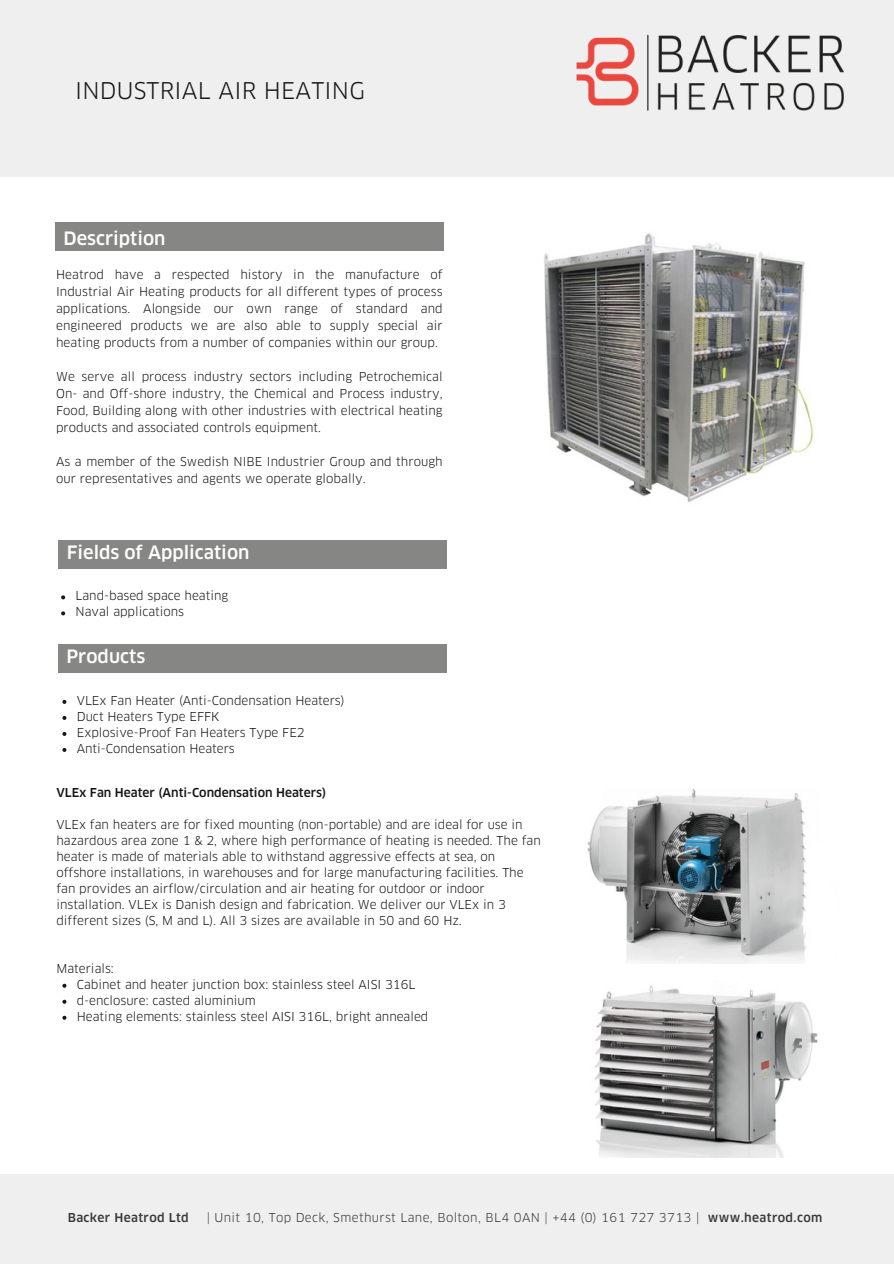
<style>
.page{position:relative;width:894px;height:1264px;background:#fff}
.page>*{position:absolute;margin:0;border:0;box-sizing:border-box;transform-origin:0 0}
.t1{font:22.5px "Clan Pro";letter-spacing:.01em;color:#171615}
.t2{font:500 18px "Clan Pro";color:#fff}
.t3{font:12px/17px "Clan Pro";color:#171615;text-align:justify}
.t4{font:12px "Clan Pro";letter-spacing:.03em;color:#383837}
.t5{font:500 12px "Clan Pro";color:#171615}
.t6{font:500 12px "Clan Pro";letter-spacing:.03em;color:#383837}
</style>
<div class="page">
<img style="left:544px;top:233px;width:269px;height:269px">
<div style="left:0;top:0;width:893px;height:176px;background:#efefef"></div>
<div style="left:55px;top:222px;width:388px;height:29px;background:#868685"></div>
<img style="left:576px;top:34px;width:268px;height:77px">
<div style="left:0;top:1174px;width:893px;height:89px;background:#efefef"></div>
<div style="left:58px;top:539px;width:388px;height:29px;background:#868685"></div>
<div style="left:58px;top:643px;width:388px;height:29px;background:#868685"></div>
<img style="left:587px;top:789px;width:220px;height:174px">
<img style="left:594px;top:985px;width:224px;height:172px">
<svg style="left:61px;top:595px;width:4px;height:4px"></svg>
<svg style="left:61px;top:611px;width:4px;height:4px"></svg>
<svg style="left:62px;top:700px;width:4px;height:4px"></svg>
<svg style="left:62px;top:716px;width:4px;height:4px"></svg>
<svg style="left:62px;top:732px;width:4px;height:4px"></svg>
<svg style="left:62px;top:748px;width:4px;height:4px"></svg>
<svg style="left:62px;top:983px;width:4px;height:4px"></svg>
<svg style="left:62px;top:999px;width:4px;height:4px"></svg>
<svg style="left:62px;top:1015px;width:4px;height:4px"></svg>
<p class="t1" style="left:75px;top:77px;width:291px">INDUSTRIAL AIR HEATING</p>
<p class="t2" style="left:63px;top:227px;width:103px">Description</p>
<h2 class="t3" style="left:56px;top:267px;width:388px">Heatrod have a respected history in the manufacture of Industrial Air Heating products for all different types of process applications. Alongside our own range of standard and engineered products we are also able to supply special air heating products from a number of companies within our group.</h2>
<p class="t3" style="left:56px;top:368px;width:388px">We serve all process industry sectors including Petrochemical On- and Off-shore industry, the Chemical and Process industry, Food, Building along with other industries with electrical heating products and associated controls equipment.</p>
<p class="t3" style="left:56px;top:453px;width:388px">As a member of the Swedish NIBE Industrier Group and through our representatives and agents we operate globally.</p>
<h1 class="t2" style="left:67px;top:541px;width:184px">Fields of Application</h1>
<h2 class="t3" style="left:76px;top:587px;width:154px">Land-based space heating</h2>
<p class="t3" style="left:76px;top:603px;width:110px">Naval applications</p>
<p class="t2" style="left:66px;top:645px;width:80px">Products</p>
<p class="t3" style="left:77px;top:692px;width:269px">VLEx Fan Heater (Anti-Condensation Heaters)</p>
<p class="t3" style="left:77px;top:708px;width:144px">Duct Heaters Type EFFK</p>
<p class="t3" style="left:77px;top:724px;width:229px">Explosive-Proof Fan Heaters Type FE2</p>
<h3 class="t3" style="left:77px;top:740px;width:159px">Anti-Condensation Heaters</h3>
<p class="t5" style="left:56px;top:784px;width:271px">VLEx Fan Heater (Anti-Condensation Heaters)</p>
<p class="t3" style="left:56px;top:816px;width:485px;line-height:16px;text-align:left">VLEx fan heaters are for fixed mounting (non-portable) and are ideal for use in hazardous area zone 1 &amp; 2, where high performance of heating is needed. The fan heater is made of materials able to withstand aggressive effects at sea, on offshore installations, in warehouses and for large manufacturing facilities. The fan provides an airflow/circulation and air heating for outdoor or indoor installation. VLEx is Danish design and fabrication. We deliver our VLEx in 3 different sizes (S, M and L). All 3 sizes are available in 50 and 60 Hz.</p>
<p class="t3" style="left:56px;top:960px;width:59px">Materials:</p>
<p class="t3" style="left:77px;top:976px;width:340px">Cabinet and heater junction box: stainless steel AISI 316L</p>
<p class="t3" style="left:77px;top:992px;width:180px">d-enclosure: casted aluminium</p>
<p class="t3" style="left:77px;top:1008px;width:353px">Heating elements: stainless steel AISI 316L, bright annealed</p>
<p class="t6" style="left:68px;top:1209px;width:122px">Backer Heatrod Ltd</p>
<h2 class="t4" style="left:207px;top:1209px;width:494px">| Unit 10, Top Deck, Smethurst Lane, Bolton, BL4 0AN | +44 (0) 161 727 3713 |</h2>
<p class="t6" style="left:707px;top:1209px;width:116px">www.heatrod.com</p>
</div>
